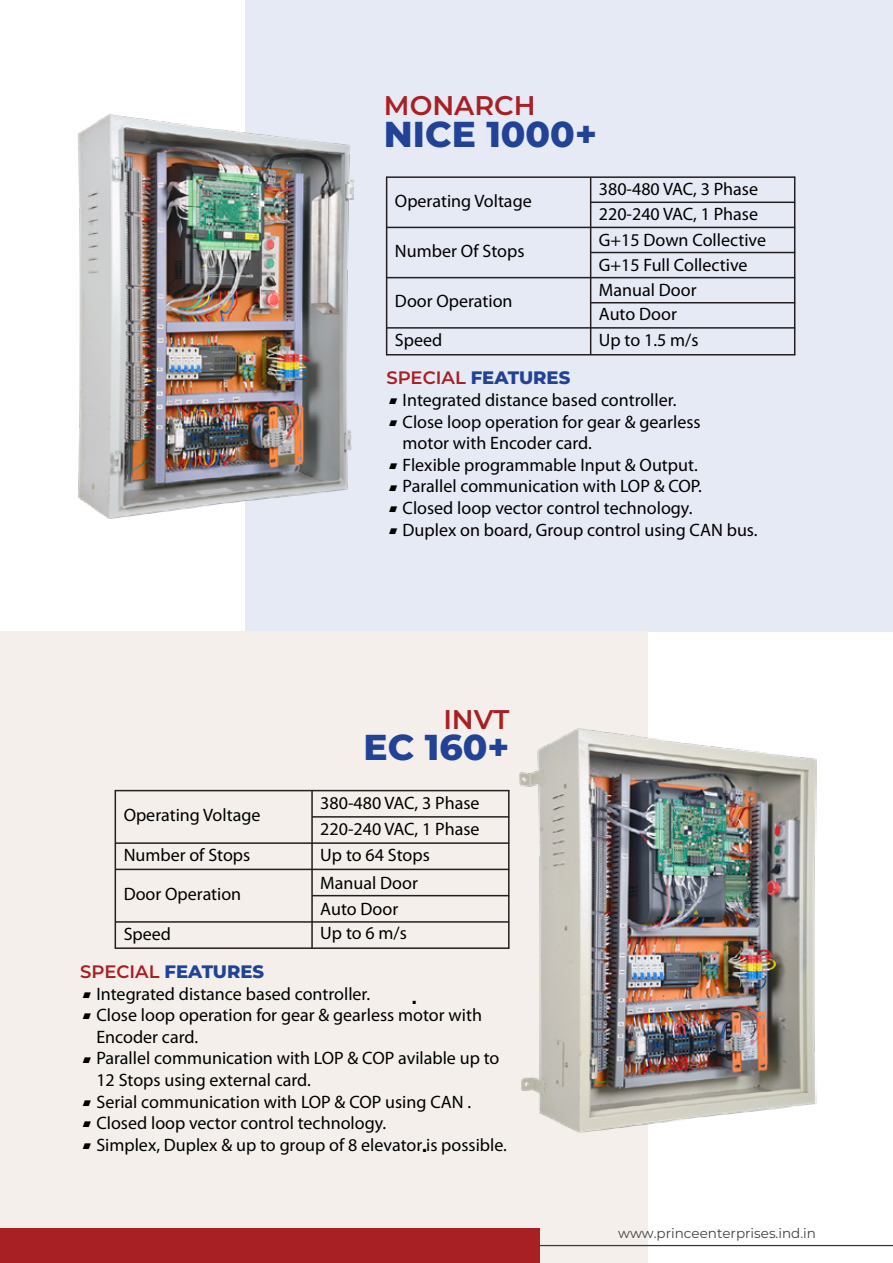
<style>
.page{position:relative;width:893px;height:1263px;background:#fff}
.page>*{position:absolute;margin:0;border:0;box-sizing:border-box;transform-origin:0 0}
.t1{font:800 36px "Montserrat";color:#214295}
.t2{font:600 27px "Montserrat";color:#a81f24}
.t3{font:20.25px "Impact";color:#000}
.t4{font:18px/25px "Myriad Pro";color:#000}
.t5{font:800 18px "Montserrat";color:#214295}
.t6{font:100 13.5px "Montserrat";color:#404041}
.s1{font-weight:600;color:#a81f24}
</style>
<div class="page">
<div style="left:245px;top:0;width:648px;height:631px;background:#e6eaf4"></div>
<div style="left:0;top:631px;width:648px;height:632px;background:#f4efea"></div>
<img style="left:78px;top:114px;width:276px;height:404px">
<img style="left:519px;top:728px;width:297px;height:404px">
<hr style="left:536px;top:1245px;width:357px;height:1px;background:#353537">
<div style="left:0;top:1228px;width:540px;height:35px;background:#a81f24"></div>
<hr style="left:387px;top:176px;width:408px;height:2px;background:#231f20">
<hr style="left:387px;top:354px;width:408px;height:1px;background:#231f20">
<hr style="left:590px;top:177px;width:1px;height:178px;background:#231f20">
<hr style="left:794px;top:177px;width:1px;height:178px;background:#231f20">
<hr style="left:386px;top:177px;width:1px;height:178px;background:#231f20">
<hr style="left:591px;top:202px;width:204px;height:1px;background:#231f20">
<hr style="left:591px;top:227px;width:204px;height:1px;background:#231f20">
<hr style="left:591px;top:252px;width:204px;height:1px;background:#231f20">
<hr style="left:591px;top:277px;width:204px;height:1px;background:#231f20">
<hr style="left:591px;top:327px;width:204px;height:2px;background:#231f20">
<hr style="left:386px;top:227px;width:205px;height:1px;background:#231f20">
<hr style="left:386px;top:277px;width:205px;height:1px;background:#231f20">
<hr style="left:386px;top:327px;width:205px;height:2px;background:#231f20">
<hr style="left:591px;top:302px;width:204px;height:1px;background:#231f20">
<hr style="left:115px;top:790px;width:394px;height:1px;background:#231f20">
<hr style="left:115px;top:947px;width:394px;height:2px;background:#231f20">
<hr style="left:311px;top:791px;width:2px;height:157px;background:#231f20">
<hr style="left:115px;top:791px;width:1px;height:157px;background:#231f20">
<hr style="left:508px;top:791px;width:2px;height:157px;background:#231f20">
<hr style="left:312px;top:816px;width:197px;height:2px;background:#231f20">
<hr style="left:312px;top:842px;width:197px;height:2px;background:#231f20">
<hr style="left:312px;top:869px;width:197px;height:1px;background:#231f20">
<hr style="left:312px;top:895px;width:197px;height:1px;background:#231f20">
<hr style="left:312px;top:921px;width:197px;height:2px;background:#231f20">
<hr style="left:115px;top:842px;width:197px;height:2px;background:#231f20">
<hr style="left:115px;top:869px;width:197px;height:1px;background:#231f20">
<hr style="left:115px;top:921px;width:197px;height:2px;background:#231f20">
<h2 class="t2" style="left:384px;top:86px;width:153px">MONARCH</h2>
<h1 class="t1" style="left:384px;top:107px;width:215px">NICE 1000+</h1>
<p class="t4" style="left:395px;top:189px;width:138px">Operating Voltage</p>
<p class="t4" style="left:395px;top:239px;width:131px">Number Of Stops</p>
<p class="t4" style="left:395px;top:282px;width:119px;line-height:38.7px">Door Operation<br>Speed</p>
<p class="t4" style="left:599px;top:177px;width:169px">380-480 VAC, 3 Phase<br>220-240 VAC, 1 Phase<br>G+15 Down Collective<br>G+15 Full Collective<br>Manual Door<br>Auto Door</p>
<p class="t4" style="left:599px;top:327px;width:101px">Up to 1.5 m/s</p>
<p class="t5" style="left:386px;top:365px;width:185px"><span class="s1">SPECIAL</span> FEATURES</p>
<p class="t4" style="left:403px;top:388px;width:275px">Integrated distance based controller.</p>
<p class="t4" style="left:403px;top:411px;width:300px;line-height:21.6px">Close loop operation for gear &amp; gearless motor with Encoder card.</p>
<p class="t4" style="left:403px;top:453px;width:297px">Flexible programmable Input &amp; Output.</p>
<p class="t4" style="left:403px;top:474px;width:301px">Parallel communication with LOP &amp; COP.</p>
<p class="t4" style="left:403px;top:496px;width:291px">Closed loop vector control technology.</p>
<p class="t4" style="left:403px;top:517px;width:356px">Duplex on board, Group control using CAN bus.</p>
<p class="t4" style="left:124px;top:796px;width:138px;line-height:39.3px">Operating Voltage<br>Number of Stops<br>Door Operation</p>
<p class="t4" style="left:124px;top:921px;width:49px">Speed</p>
<h2 class="t2" style="left:443px;top:700px;width:68px">INVT</h2>
<h1 class="t1" style="left:363px;top:721px;width:147px">EC 160+</h1>
<p class="t4" style="left:320px;top:790px;width:161px;line-height:25.8px;text-align:justify">380-480 VAC, 3 Phase 220-240 VAC, 1 Phase Up to 64 Stops</p>
<p class="t4" style="left:320px;top:870px;width:99px">Manual Door<br>Auto Door<br>Up to 6 m/s</p>
<p class="t5" style="left:80px;top:958px;width:185px"><span class="s1">SPECIAL</span> FEATURES</p>
<p class="t4" style="left:96px;top:981px;width:275px">Integrated distance based controller.</p>
<p class="t4" style="left:96px;top:1005px;width:387px;line-height:21.6px">Close loop operation for gear &amp; gearless motor with<br>Encoder card.</p>
<p class="t4" style="left:96px;top:1048px;width:405px;line-height:21.6px">Parallel communication with LOP &amp; COP avilable up to<br>12 Stops using external card.</p>
<p class="t4" style="left:96px;top:1089px;width:376px">Serial communication with LOP &amp; COP using CAN .</p>
<p class="t4" style="left:96px;top:1111px;width:291px">Closed loop vector control technology.</p>
<p class="t4" style="left:96px;top:1133px;width:412px">Simplex, Duplex &amp; up to group of 8 elevator is possible.</p>
<p class="t3" style="left:412px;top:981px;width:5px">.</p>
<p class="t3" style="left:423px;top:1129px;width:5px">.</p>
<p class="t6" style="left:618px;top:1224px;width:199px">www.princeenterprises.ind.in</p>
</div>
